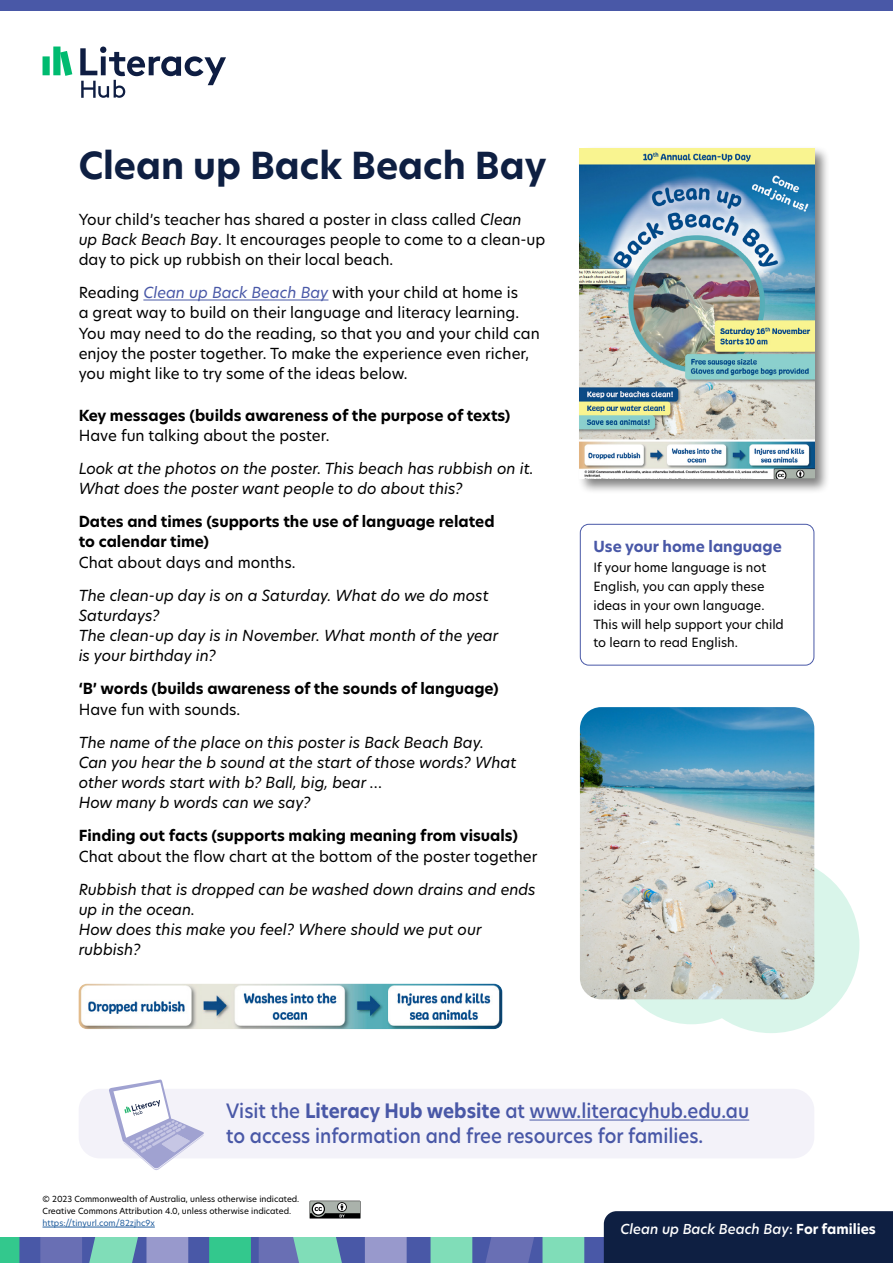
<style>
.page{position:relative;width:893px;height:1263px;background:#fff}
.page>*{position:absolute;margin:0;border:0;box-sizing:border-box;transform-origin:0 0}
.t1{font:700 36.6px "New Hero";color:#0e1f42}
.t2{font:500 19.5px/25.5px "New Hero";color:#4958a7;scale:.94 1}
.t3{font:15px/20.2px "New Hero";color:#000}
.t4{font:italic 15px/20.2px "New Hero";color:#000}
.t5{font:700 15px/20.2px "New Hero";color:#000}
.t6{font:700 15px "New Hero";color:#4958a7}
.t7{font:italic 500 13.5px "New Hero";color:#fff}
.t8{font:12.6px/18.8px "New Hero";letter-spacing:-.005em;color:#000}
.t9{font:8.25px/12px "New Hero";color:#000}
.t10{font:8.25px "New Hero";color:#215e9e}
.s1{font-style:italic}
.s2{font-style:italic;color:#4958a7}
.s3{font-weight:700}
.s4{font-style:normal}
.s5{font-weight:700;font-style:normal}
</style>
<div class="page">
<div style="left:0;top:1237px;width:893px;height:26px;background:#4958a7"></div>
<svg style="left:0;top:1237px;width:19px;height:26px"></svg>
<svg style="left:209px;top:1237px;width:42px;height:26px"></svg>
<svg style="left:40px;top:1237px;width:148px;height:26px;background:#7897b9"></svg>
<svg style="left:259px;top:1237px;width:148px;height:26px"></svg>
<svg style="left:431px;top:1237px;width:153px;height:26px"></svg>
<div style="left:604px;top:1211px;width:289px;height:52px;background:#0e1f42"></div>
<div style="left:0;top:0;width:893px;height:11px;background:#4958a7"></div>
<div style="left:580px;top:524px;width:234px;height:141px;border:1px solid #4958a7;border-radius:9px"></div>
<svg style="left:80px;top:47px;width:146px;height:51px"></svg>
<svg style="left:43px;top:47px;width:29px;height:29px"></svg>
<div style="left:612px;top:865px;width:159px;height:159px;background:#d9f5ea;border-radius:50%"></div>
<div style="left:683px;top:856px;width:176px;height:177px;background:#d9f5ea;border-radius:50%"></div>
<img style="left:580px;top:707px;width:234px;height:292px">
<div style="left:577px;top:146px;width:253px;height:348px;background:#000;opacity:.5"></div>
<img style="left:580px;top:149px;width:234px;height:330px">
<img style="left:79px;top:984px;width:423px;height:45px">
<svg style="left:310px;top:1201px;width:51px;height:18px"></svg>
<hr style="left:143px;top:300px;width:185px;height:1px;background:#4958a7">
<hr style="left:43px;top:1227px;width:112px;height:1px;background:#215e9e">
<div style="left:79px;top:1089px;width:735px;height:69px;background:#f3f2f9;border-radius:21px"></div>
<svg style="left:109px;top:1079px;width:95px;height:91px"></svg>
<hr style="left:529px;top:1119px;width:220px;height:1px;background:#4958a7">
<h1 class="t1" style="left:79px;top:140px;width:469px">Clean up Back Beach Bay</h1>
<p class="t3" style="left:79px;top:209px;width:468px">Your child’s teacher has shared a poster in class called <span class="s1">Clean<br>up Back Beach Bay</span>. It encourages people to come to a clean-up day to pick up rubbish on their local beach.</p>
<p class="t3" style="left:79px;top:282px;width:463px">Reading <span class="s2">Clean up Back Beach Bay</span> with your child at home is<br>a great way to build on their language and literacy learning.<br>You may need to do the reading, so that you and your child can enjoy the poster together. To make the experience even richer, you might like to try some of the ideas below.</p>
<p class="t5" style="left:79px;top:405px;width:433px">Key messages (builds awareness of the purpose of texts)</p>
<p class="t3" style="left:79px;top:425px;width:252px">Have fun talking about the poster.</p>
<p class="t4" style="left:79px;top:458px;width:456px">Look at the photos on the poster. This beach has rubbish on it.<br>What does the poster want people to do about this?</p>
<p class="t5" style="left:79px;top:511px;width:417px">Dates and times (supports the use of language related to calendar time)</p>
<p class="t3" style="left:79px;top:552px;width:218px">Chat about days and months.</p>
<p class="t4" style="left:79px;top:585px;width:421px">The clean-up day is on a Saturday. What do we do most Saturdays?<br>The clean-up day is in November. What month of the year is your birthday in?</p>
<p class="t5" style="left:79px;top:679px;width:422px">‘B’ words (builds awareness of the sounds of language)</p>
<p class="t3" style="left:79px;top:699px;width:163px">Have fun with sounds.</p>
<p class="t4" style="left:79px;top:732px;width:439px">The name of the place on this poster is Back Beach Bay.<br>Can you hear the b sound at the start of those words? What other words start with b? Ball, big, bear …<br>How many b words can we say?</p>
<p class="t5" style="left:79px;top:826px;width:441px">Finding out facts (supports making meaning from visuals)</p>
<p class="t3" style="left:79px;top:846px;width:460px">Chat about the fow chart at the bottom of the poster together</p>
<p class="t4" style="left:79px;top:879px;width:459px">Rubbish that is dropped can be washed down drains and ends up in the ocean.<br>How does this make you feel? Where should we put our rubbish?</p>
<p class="t6" style="left:593px;top:536px;width:190px">Use your home language</p>
<p class="t8" style="left:593px;top:558px;width:192px">If your home language is not<br>English, you can apply these ideas in your own language.<br>This will help support your child to learn to read English.</p>
<p class="t2" style="left:226px;top:1097px;width:558px">Visit the <span class="s3">Literacy Hub website</span> at www.literacyhub.edu.au to access information and free resources for families.</p>
<p class="t9" style="left:43px;top:1193px;width:258px">© 2023 Commonwealth of Australia, unless otherwise indicated.<br>Creative Commons Attribution 4.0, unless otherwise indicated.</p>
<p class="t10" style="left:43px;top:1217px;width:114px">https://tinyurl.com/82zjhc9x</p>
<p class="t7" style="left:620px;top:1220px;width:257px">Clean up Back Beach Bay<span class="s4">:</span> <span class="s5">For families</span></p>
</div>
